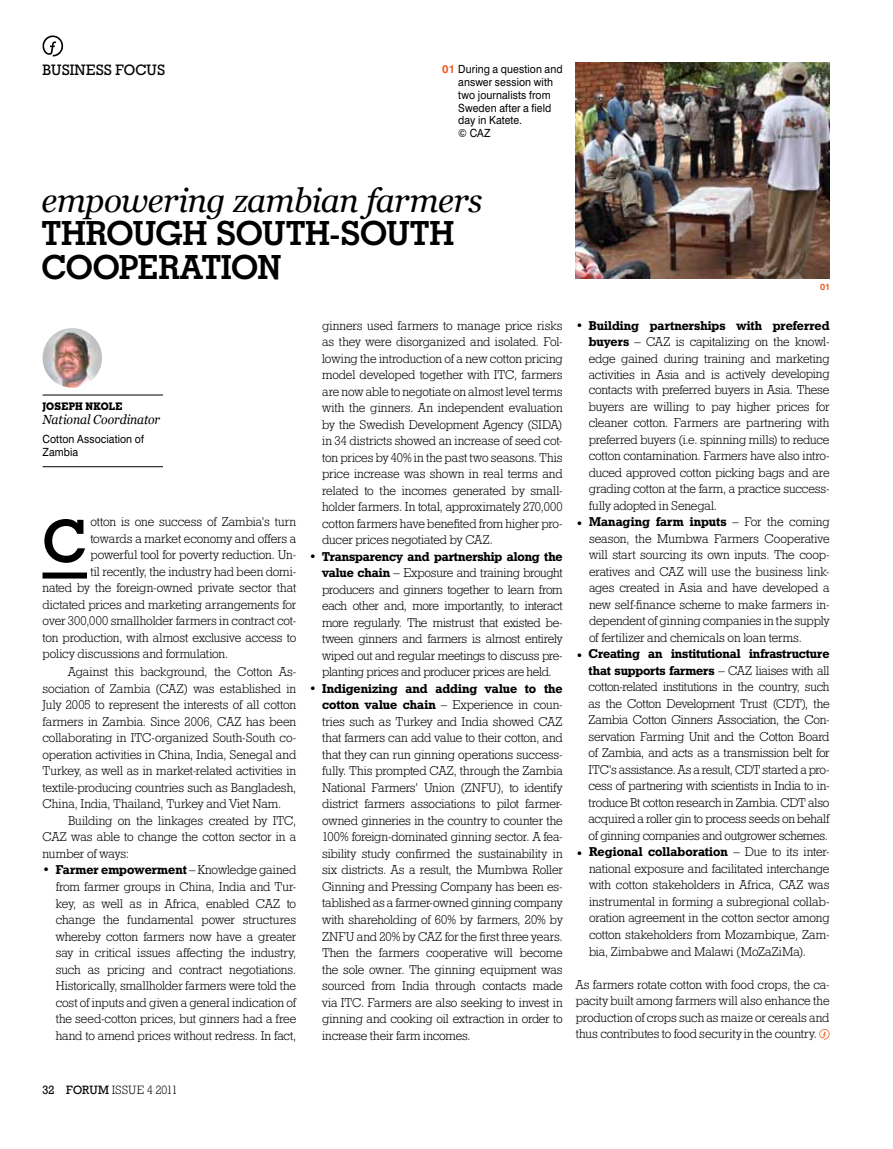
<style>
.page{position:relative;width:893px;height:1149px;background:#fff}
.page>*{position:absolute;margin:0;border:0;box-sizing:border-box;transform-origin:0 0}
.t1{font:700 58.65px "Geometric Slab 703 BT";color:#000}
.t2{font:700 33.3px/33.3px "Geometric Slab 703 BT";letter-spacing:-.025em;color:#000}
.t3{font:italic 33.3px "Georgia";letter-spacing:-.02em;color:#000}
.t4{font:15px "Geometric Slab 712 BT Medium A";letter-spacing:-.005em;color:#000}
.t5{font:italic 13.2px "Georgia";letter-spacing:-.01em;color:#000;scale:.93 1}
.t6{font:12.75px/16.5px "Geometric Slab 712 BT Light A";letter-spacing:-.005em;color:#000;text-align:justify}
.t7{font:12.75px/16.5px "Geometric Slab 712 BT Bold A";color:#000;text-align:right}
.t8{font:12px "Geometric Slab 712 BT Light A";letter-spacing:-.005em;color:#000}
.t9{font:11.25px/12.8px "Swiss 721 BT";letter-spacing:.01em;color:#000;scale:.93 1}
.t10{font:700 10.5px "Geometric Slab 703 BT Xtra";letter-spacing:.02em;color:#000;scale:.93 1}
.t11{font:700 9px "Swiss 721 BT";color:#f15a22}
.s1{font-weight:700;color:#f15a22}
.s2{font-family:"Geometric Slab 712 BT Bold A"}
.s3{font-family:"Geometric Slab 712 BT Light A"}
.s4{font-family:"Geometric Slab 712 BT Medium A"}
</style>
<div class="page">
<img style="left:575px;top:63px;width:254px;height:215px">
<div style="left:43px;top:572px;width:44px;height:6px;background:#000"></div>
<hr style="left:43px;top:394px;width:120px;height:1px;background:#000">
<hr style="left:43px;top:466px;width:120px;height:1px;background:#000">
<svg style="left:819px;top:1029px;width:10px;height:10px"></svg>
<svg style="left:42px;top:35px;width:22px;height:22px"></svg>
<img style="left:43px;top:328px;width:59px;height:59px;border-radius:30px">
<p class="t4" style="left:43px;top:61px;width:124px">BUSINESS FOCUS</p>
<p class="t9" style="left:458px;top:63px;width:114px;text-indent:-16px"><span class="s1">01</span> During a question and answer session with two journalists from<br>Sweden after a field day in Katete.<br>© CAZ</p>
<h2 class="t3" style="left:42px;top:179px;width:442px">empowering zambian farmers</h2>
<h2 class="t2" style="left:41px;top:216px;width:414px">THROUGH SOUTH-SOUTH<br>COOPERATION</h2>
<p class="t10" style="left:43px;top:400px;width:80px">JOSEPH NKOLE</p>
<p class="t5" style="left:43px;top:410px;width:128px">National Coordinator</p>
<p class="t9" style="left:43px;top:432px;width:110px">Cotton Association of<br>Zambia</p>
<p class="t6" style="left:90px;top:513px;width:207px">otton is one success of Zambia’s turn</p>
<p class="t6" style="left:90px;top:529px;width:207px">towards a market economy and offers a</p>
<p class="t6" style="left:90px;top:546px;width:207px">powerful tool for poverty reduction. Un-</p>
<p class="t6" style="left:90px;top:562px;width:207px">til recently, the industry had been domi-</p>
<p class="t6" style="left:43px;top:579px;width:255px">nated by the foreign-owned private sector that</p>
<p class="t6" style="left:43px;top:595px;width:255px">dictated prices and marketing arrangements for</p>
<p class="t6" style="left:43px;top:612px;width:255px">over 300,000 smallholder farmers in contract cot-</p>
<p class="t6" style="left:43px;top:628px;width:255px">ton production, with almost exclusive access to</p>
<p class="t6" style="left:43px;top:645px;width:187px">policy discussions and formulation.</p>
<p class="t6" style="left:43px;top:663px;width:255px;text-indent:26px">Against this background, the Cotton As&shy;sociation of Zambia (CAZ) was established in July 2005 to represent the interests of all cotton farmers in Zambia. Since 2006, CAZ has been collaborating in ITC-organized South-South co&shy;operation activities in China, India, Senegal and Turkey, as well as in market-related activities in textile-producing countries such as Bangladesh, China, India, Thailand, Turkey and Viet Nam.</p>
<p class="t6" style="left:43px;top:811px;width:255px;text-indent:26px">Building on the linkages created by ITC, CAZ was able to change the cotton sector in a number of ways:</p>
<p class="t6" style="left:56px;top:861px;width:242px;text-indent:-13px">• <span class="s2">Farmer empowerment</span> – Knowledge gained from farmer groups in China, India and Tur&shy;key, as well as in Africa, enabled CAZ to change the fundamental power structures whereby cotton farmers now have a greater say in critical issues affecting the industry, such as pricing and contract negotiations.<br>Historically, smallholder farmers were told the cost of inputs and given a general indication of the seed-cotton prices, but ginners had a free hand to amend prices without redress. In fact,</p>
<h1 class="t1" style="left:43px;top:505px;width:42px">C</h1>
<p class="t6" style="left:322px;top:316px;width:242px">ginners used farmers to manage price risks as they were disorganized and isolated. Fol&shy;lowing the introduction of a new cotton pricing model developed together with ITC, farmers are now able to negotiate on almost level terms with the ginners. An independent evaluation by the Swedish Development Agency (SIDA) in 34 districts showed an increase of seed cot&shy;ton prices by 40% in the past two seasons. This price increase was shown in real terms and related to the incomes generated by small&shy;holder farmers. In total, approximately 270,000 cotton farmers have benefited from higher pro&shy;ducer prices negotiated by CAZ.</p>
<p class="t7" style="left:309px;top:547px;width:255px"><span class="s3">•</span> Transparency and partnership along the</p>
<p class="t6" style="left:322px;top:564px;width:242px"><span class="s2">value chain</span> – Exposure and training brought producers and ginners together to learn from each other and, more importantly, to interact more regularly. The mistrust that existed be&shy;tween ginners and farmers is almost entirely wiped out and regular meetings to discuss pre&shy;planting prices and producer prices are held.</p>
<p class="t7" style="left:309px;top:679px;width:255px"><span class="s3">•</span> Indigenizing and adding value to the</p>
<p class="t6" style="left:322px;top:696px;width:242px"><span class="s2">cotton value chain</span> – Experience in coun&shy;tries such as Turkey and India showed CAZ that farmers can add value to their cotton, and that they can run ginning operations success&shy;fully. This prompted CAZ, through the Zambia National Farmers’ Union (ZNFU), to identify district farmers associations to pilot farmer&shy;owned ginneries in the country to counter the 100% foreign-dominated ginning sector. A fea&shy;sibility study confirmed the sustainability in six districts. As a result, the Mumbwa Roller Ginning and Pressing Company has been es&shy;tablished as a farmer-owned ginning company with shareholding of 60% by farmers, 20% by ZNFU and 20% by CAZ for the first three years.<br>Then the farmers cooperative will become the sole owner. The ginning equipment was sourced from India through contacts made via ITC. Farmers are also seeking to invest in ginning and cooking oil extraction in order to increase their farm incomes.</p>
<p class="t11" style="left:820px;top:281px;width:12px">01</p>
<p class="t7" style="left:576px;top:316px;width:255px"><span class="s3">•</span> Building partnerships with preferred</p>
<p class="t6" style="left:589px;top:333px;width:242px"><span class="s2">buyers</span> – CAZ is capitalizing on the knowl&shy;edge gained during training and marketing activities in Asia and is actively developing</p>
<p class="t6" style="left:589px;top:381px;width:242px">contacts with preferred buyers in Asia. These buyers are willing to pay higher prices for cleaner cotton. Farmers are partnering with preferred buyers (i.e. spinning mills) to reduce cotton contamination. Farmers have also intro&shy;duced approved cotton picking bags and are grading cotton at the farm, a practice success&shy;fully adopted in Senegal.</p>
<p class="t7" style="left:576px;top:513px;width:255px"><span class="s3">•</span> Managing farm inputs <span class="s3">– For the coming</span></p>
<p class="t6" style="left:589px;top:529px;width:242px">season, the Mumbwa Farmers Cooperative will start sourcing its own inputs. The coop&shy;eratives and CAZ will use the business link&shy;ages created in Asia and have developed a new self-finance scheme to make farmers in&shy;dependent of ginning companies in the supply of fertilizer and chemicals on loan terms.</p>
<p class="t7" style="left:576px;top:645px;width:255px"><span class="s3">•</span> Creating an institutional infrastructure that supports farmers <span class="s3">– CAZ liaises with all</span></p>
<p class="t6" style="left:589px;top:678px;width:242px">cotton-related institutions in the country, such as the Cotton Development Trust (CDT), the Zambia Cotton Ginners Association, the Con&shy;servation Farming Unit and the Cotton Board of Zambia, and acts as a transmission belt for ITC’s assistance. As a result, CDT started a pro&shy;cess of partnering with scientists in India to in&shy;troduce Bt cotton research in Zambia. CDT also acquired a roller gin to process seeds on behalf of ginning companies and outgrower schemes.</p>
<p class="t7" style="left:576px;top:843px;width:255px"><span class="s3">•</span> Regional collaboration <span class="s3">– Due to its inter-</span></p>
<p class="t6" style="left:589px;top:859px;width:242px">national exposure and facilitated interchange with cotton stakeholders in Africa, CAZ was instrumental in forming a subregional collab&shy;oration agreement in the cotton sector among cotton stakeholders from Mozambique, Zam&shy;bia, Zimbabwe and Malawi (MoZaZiMa).</p>
<p class="t6" style="left:576px;top:975px;width:255px">As farmers rotate cotton with food crops, the ca&shy;pacity built among farmers will also enhance the production of crops such as maize or cereals and thus contributes to food security in the country.</p>
<p class="t8" style="left:43px;top:1082px;width:137px"><span class="s4">32 FORUM</span> ISSUE 4 2011</p>
</div>
